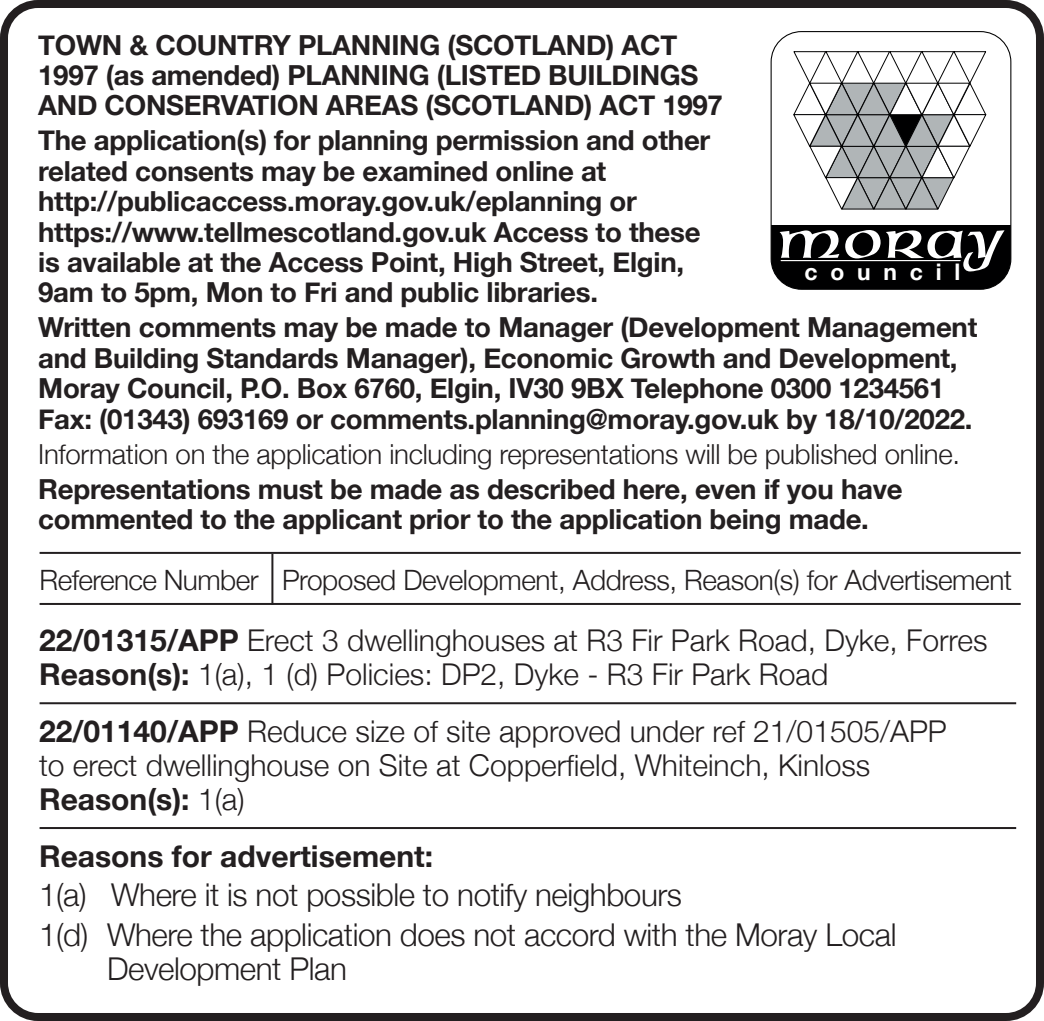
<style>
.page{position:relative;width:1044px;height:1021px;background:#fff}
.page>*{position:absolute;margin:0;border:0;box-sizing:border-box;transform-origin:0 0}
.t1{font:300 31.6px/34px "Helvetica Neue";letter-spacing:-.015em;color:#231f20}
.t2{font:300 30px/34px "Helvetica Neue";color:#231f20}
.t3{font:700 30px "Helvetica Neue";color:#231f20}
.t4{font:300 28px "Helvetica Neue";letter-spacing:-.015em;color:#231f20}
.t5{font:700 27.6px/30.4px "Helvetica Neue";letter-spacing:-.01em;color:#231f20}
.t6{font:300 27.6px "Helvetica Neue";letter-spacing:-.01em;color:#231f20}
.t7{font:700 22.8px "Helvetica Neue";letter-spacing:.56em;color:#fff}
.s1{font-weight:700}
</style>
<div class="page">
<div style="left:0;top:0;width:1043px;height:1020px;border:8px solid #231f20;border-radius:34px"></div>
<div style="left:770px;top:225px;width:240px;height:64px;background:#000001"></div>
<div style="left:770px;top:31px;width:241px;height:259px;border:1px solid #000001;border-radius:30px"></div>
<svg style="left:793px;top:51px;width:193px;height:159px"></svg>
<svg style="left:779px;top:230px;width:225px;height:41px"></svg>
<hr style="left:40px;top:552px;width:980px;height:2px;background:#231f20">
<hr style="left:40px;top:603px;width:980px;height:2px;background:#231f20">
<hr style="left:271px;top:554px;width:2px;height:51px;background:#231f20">
<hr style="left:40px;top:702px;width:975px;height:2px;background:#231f20">
<hr style="left:40px;top:827px;width:975px;height:2px;background:#231f20">
<p class="t5" style="left:38px;top:30px;width:686px">TOWN &amp; COUNTRY PLANNING (SCOTLAND) ACT<br>1997 (as amended) PLANNING (LISTED BUILDINGS<br>AND CONSERVATION AREAS (SCOTLAND) ACT 1997</p>
<p class="t5" style="left:38px;top:126px;width:673px">The application(s) for planning permission and other related consents may be examined online at http://publicaccess.moray.gov.uk/eplanning or https://www.tellmescotland.gov.uk Access to these is available at the Access Point, High Street, Elgin, 9am to 5pm, Mon to Fri and public libraries.</p>
<p class="t5" style="left:38px;top:313px;width:940px">Written comments may be made to Manager (Development Management and Building Standards Manager), Economic Growth and Development, Moray Council, P.O. Box 6760, Elgin, IV30 9BX Telephone 0300 1234561<br>Fax: (01343) 693169 or comments.planning@moray.gov.uk by 18/10/2022.</p>
<p class="t6" style="left:38px;top:431px;width:923px">Information on the application including representations will be published online.</p>
<p class="t5" style="left:38px;top:474px;width:865px">Representations must be made as described here, even if you have commented to the applicant prior to the application being made.</p>
<p class="t4" style="left:40px;top:557px;width:220px">Reference Number</p>
<p class="t4" style="left:282px;top:557px;width:731px">Proposed Development, Address, Reason(s) for Advertisement</p>
<p class="t2" style="left:39px;top:621px;width:949px"><span class="s1">22/01315/APP</span> Erect 3 dwellinghouses at R3 Fir Park Road, Dyke, Forres<br><span class="s1">Reason(s):</span> 1(a), 1 (d) Policies: DP2, Dyke - R3 Fir Park Road</p>
<p class="t2" style="left:39px;top:712px;width:909px"><span class="s1">22/01140/APP</span> Reduce size of site approved under ref 21/01505/APP to erect dwellinghouse on Site at Copperfield, Whiteinch, Kinloss<br><span class="s1">Reason(s):</span> 1(a)</p>
<p class="t3" style="left:39px;top:832px;width:395px">Reasons for advertisement:</p>
<p class="t1" style="left:39px;top:875px;width:644px">1(a) Where it is not possible to notify neighbours</p>
<p class="t1" style="left:107px;top:915px;width:790px;text-indent:-68px">1(d) Where the application does not accord with the Moray Local<br>Development Plan</p>
<p class="t7" style="left:804px;top:254px;width:157px">council</p>
</div>
